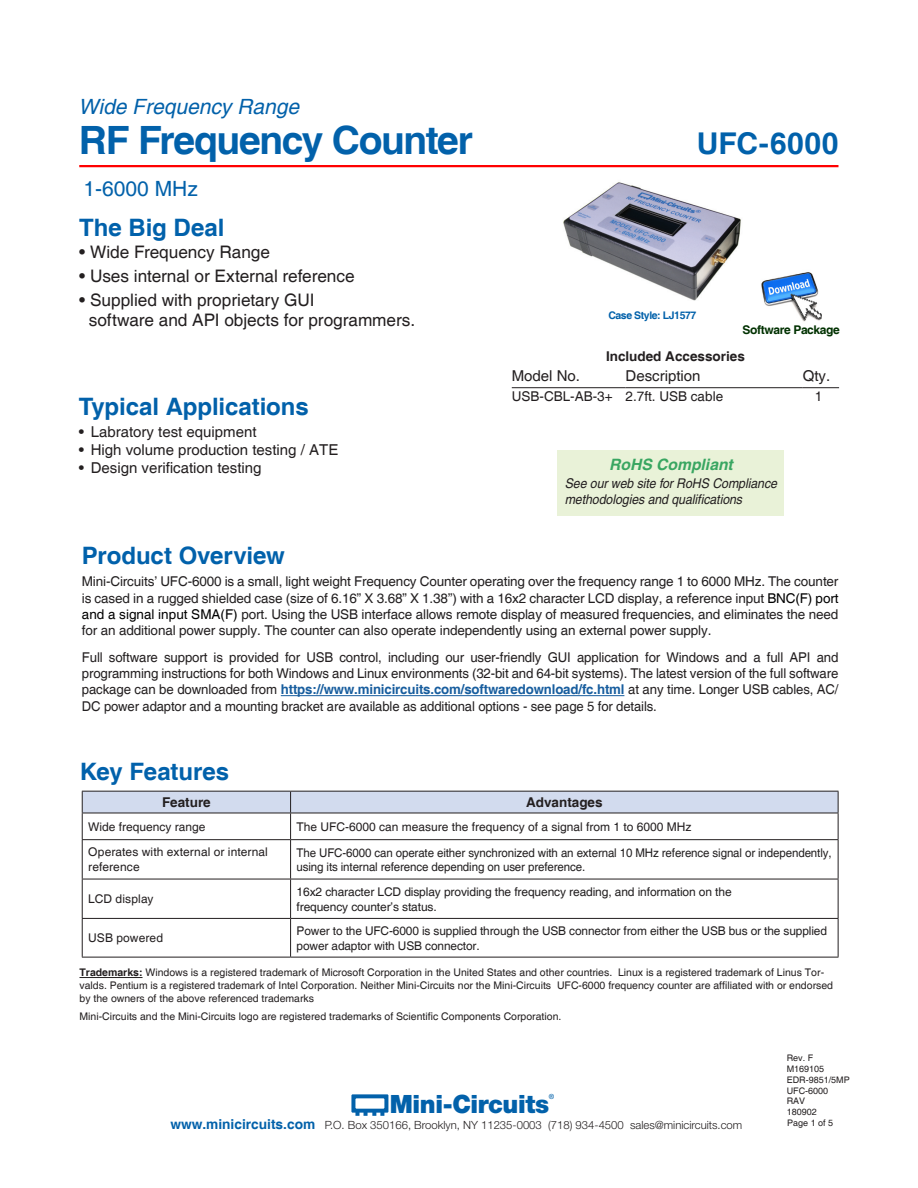
<style>
.page{position:relative;width:918px;height:1188px;background:#fff}
.page>*{position:absolute;margin:0;border:0;box-sizing:border-box;transform-origin:0 0}
.MAIN_HEADLINE{font:700 39px "Helvetica";letter-spacing:-.035em;color:#0261aa}
.MODEL_NUMBER{font:700 30px "Helvetica";letter-spacing:.015em;color:#0161ab}
.t1{font:900 25.2px "Helvetica Neue";letter-spacing:-.015em;color:#0261aa}
.section_head{font:700 24px "Helvetica";letter-spacing:-.005em;color:#0161ab}
.section_head-2{font:700 24px "Helvetica";letter-spacing:-.005em;color:#0261aa}
.t2{font:italic 21px "Helvetica";color:#0261aa}
.t3{font:21px "Helvetica";color:#0261aa}
.FEAT____APPL{font:17.25px "Helvetica";letter-spacing:-.005em;color:#231f20}
.t4{font:italic 700 15.6px "Helvetica";color:rgb(13 147 68/.8)}
.VCO-SPECS1{font:15px "Helvetica";color:#231f20}
.FEAT___APPL{font:13.5px/16.2px "Helvetica";letter-spacing:-.01em;color:#231f20;text-align:justify}
.FEAT___APPL-2{font:13.5px/16.2px "Helvetica";letter-spacing:-.01em;color:#221f20;text-align:justify}
.t5{font:italic 13.5px/16px "Helvetica";letter-spacing:-.005em;color:#231f20;scale:.92 1}
.t6{font:700 13.5px "Helvetica";color:#231f20}
.VCO-SPECS1-2{font:13.5px "Helvetica";color:#231f20}
.t7{font:12px/14.4px "Helvetica";letter-spacing:-.01em;color:#221f20}
.t8{font:12px/14.4px "Helvetica";letter-spacing:-.01em;color:#221f20;scale:.96 1}
.FEAT____APPL-2{font:12px/15px "Helvetica";color:#231f20}
.t9{font:700 12px "Helvetica";letter-spacing:-.03em;color:#003100}
.t10{font:300 11.25px "Helvetica Neue";color:#231f20}
.SECTIONS-HEAD{font:10.5px/12.6px "Helvetica";color:#231f20}
.t11{font:700 10.5px "Helvetica";letter-spacing:-.04em;color:#0261aa}
.t12{font:9px "Helvetica";color:#231f20}
.t13{font:500 7.05px "Helvetica Neue";color:#0261aa}
.s1{color:#000}
.s2{font-weight:700;color:#175d9e}
.s3{color:#221f20}
.s4{font-weight:700}
.s5{font-family:"Helvetica";font-weight:700;font-size:13.8px;color:#0261aa}
</style>
<div class="page">
<svg style="left:351px;top:1094px;width:37px;height:22px"></svg>
<hr style="left:79px;top:165px;width:759px;height:2px;background:#f00">
<img style="left:563px;top:182px;width:178px;height:118px">
<hr style="left:281px;top:695px;width:343px;height:1px;background:#175d9e">
<svg style="left:82px;top:791px;width:757px;height:48px"></svg>
<hr style="left:82px;top:839px;width:209px;height:1px;background:#231f20">
<hr style="left:82px;top:840px;width:1px;height:39px;background:#231f20">
<hr style="left:291px;top:839px;width:547px;height:1px;background:#231f20">
<hr style="left:290px;top:840px;width:1px;height:39px;background:#231f20">
<hr style="left:838px;top:840px;width:1px;height:39px;background:#231f20">
<hr style="left:82px;top:879px;width:209px;height:1px;background:#231f20">
<hr style="left:82px;top:879px;width:1px;height:39px;background:#231f20">
<hr style="left:291px;top:879px;width:547px;height:1px;background:#231f20">
<hr style="left:290px;top:879px;width:1px;height:39px;background:#231f20">
<hr style="left:838px;top:879px;width:1px;height:39px;background:#231f20">
<hr style="left:82px;top:918px;width:209px;height:1px;background:#231f20">
<hr style="left:82px;top:919px;width:1px;height:38px;background:#231f20">
<hr style="left:291px;top:918px;width:547px;height:1px;background:#231f20">
<hr style="left:290px;top:919px;width:1px;height:38px;background:#231f20">
<hr style="left:838px;top:919px;width:1px;height:38px;background:#231f20">
<hr style="left:82px;top:957px;width:209px;height:1px;background:#231f20">
<hr style="left:291px;top:957px;width:547px;height:1px;background:#231f20">
<hr style="left:80px;top:977px;width:63px;height:1px;background:#231f20">
<img style="left:761px;top:272px;width:61px;height:50px">
<div style="left:557px;top:450px;width:227px;height:66px;background:#e9f2d8"></div>
<hr style="left:512px;top:387px;width:114px;height:1px;background:#231f20">
<hr style="left:626px;top:387px;width:177px;height:1px;background:#231f20">
<hr style="left:803px;top:387px;width:36px;height:1px;background:#231f20">
<p class="t2" style="left:79px;top:94px;width:222px">Wide Frequency Range</p>
<p class="MAIN_HEADLINE" style="left:79px;top:117px;width:395px">RF Frequency Counter</p>
<p class="MODEL_NUMBER" style="left:697px;top:125px;width:143px">UFC-6000</p>
<p class="t3" style="left:84px;top:176px;width:116px">1-6000 MHz</p>
<p class="section_head" style="left:79px;top:213px;width:147px">The Big Deal</p>
<p class="FEAT____APPL" style="left:79px;top:242px;width:192px">• Wide Frequency Range</p>
<p class="FEAT____APPL" style="left:79px;top:266px;width:277px">• Uses internal or External reference</p>
<p class="FEAT____APPL" style="left:79px;top:290px;width:237px">• Supplied with proprietary GUI</p>
<p class="FEAT____APPL" style="left:89px;top:310px;width:328px">software and API objects for programmers.</p>
<p class="section_head-2" style="left:79px;top:392px;width:231px">Typical Applications</p>
<p class="VCO-SPECS1" style="left:79px;top:423px;width:179px">• Labratory test equipment</p>
<p class="VCO-SPECS1" style="left:79px;top:441px;width:261px">• High volume production testing / ATE</p>
<p class="VCO-SPECS1" style="left:79px;top:459px;width:184px">• Design verification testing</p>
<p class="t11" style="left:608px;top:309px;width:89px">Case Style: LJ1577</p>
<p class="t9" style="left:743px;top:322px;width:99px">Software Package</p>
<p class="t6" style="left:606px;top:348px;width:140px">Included Accessories</p>
<p class="VCO-SPECS1" style="left:512px;top:367px;width:70px">Model No.</p>
<p class="VCO-SPECS1" style="left:626px;top:367px;width:77px">Description</p>
<p class="VCO-SPECS1" style="left:803px;top:367px;width:29px">Qty.</p>
<p class="FEAT___APPL" style="left:512px;top:389px;width:102px">USB-CBL-AB-3+</p>
<p class="VCO-SPECS1-2" style="left:626px;top:388px;width:99px">2.7ft. USB cable</p>
<p class="VCO-SPECS1-2" style="left:815px;top:388px;width:9px">1</p>
<p class="t4" style="left:609px;top:455px;width:125px">RoHS Compliant</p>
<p class="t5" style="left:565px;top:476px;width:232px">See our web site for RoHS Compliance methodologies and qualifications</p>
<p class="section_head" style="left:82px;top:541px;width:205px">Product Overview</p>
<p class="FEAT___APPL-2" style="left:82px;top:574px;width:758px">Mini-Circuits’ UFC-6000 is a small, light weight Frequency Counter operating over the frequency range 1 to 6000 MHz. The counter is cased in a rugged shielded case (size of 6.16” X 3.68” X 1.38”) with a 16x2 character LCD display, a reference input <span class="s1">BNC(F) port and a signal input SMA(F)</span> port. Using the USB interface allows remote display of measured frequencies, and eliminates the need for an additional power supply. The counter can also operate independently using an external power supply.</p>
<p class="FEAT___APPL" style="left:82px;top:650px;width:758px">Full software support is provided for USB control, including our user-friendly GUI application for Windows and a full API and</p>
<p class="FEAT___APPL" style="left:82px;top:666px;width:758px">programming instructions for both Windows and Linux environments (32-bit and 64-bit systems). The latest version of the full software package can be downloaded from <span class="s2">https://www.minicircuits.com/softwaredownload/fc.html</span> at any time<span class="s3">. Longer USB cables, AC/ DC power adaptor and a mounting bracket are available as additional options - see page 5 for details.</span></p>
<p class="section_head" style="left:80px;top:757px;width:151px">Key Features</p>
<p class="t6" style="left:162px;top:794px;width:50px">Feature</p>
<p class="t6" style="left:526px;top:794px;width:78px">Advantages</p>
<p class="FEAT____APPL-2" style="left:88px;top:819px;width:119px">Wide frequency range</p>
<p class="FEAT____APPL-2" style="left:297px;top:820px;width:396px">The UFC-6000 can measure the frequency of a signal from 1 to 6000 MHz</p>
<p class="FEAT____APPL-2" style="left:88px;top:845px;width:181px">Operates with external or internal reference</p>
<p class="t8" style="left:297px;top:846px;width:559px">The UFC-6000 can operate either synchronized with an external 10 MHz reference signal or independently, using its internal reference depending on user preference.</p>
<p class="FEAT____APPL-2" style="left:88px;top:892px;width:67px">LCD display</p>
<p class="t7" style="left:297px;top:885px;width:437px">16x2 character LCD display providing the frequency reading, and information on the</p>
<p class="t7" style="left:297px;top:900px;width:142px">frequency counter’s status.</p>
<p class="FEAT____APPL-2" style="left:88px;top:931px;width:76px">USB powered</p>
<p class="t7" style="left:297px;top:924px;width:532px">Power to the UFC-6000 is supplied through the USB connector from either the USB bus or the supplied power adaptor with USB connector.</p>
<p class="SECTIONS-HEAD" style="left:80px;top:967px;width:755px"><span class="s4">Trademarks:</span> Windows is a registered trademark of Microsoft Corporation in the United States and other countries. Linux is a registered trademark of Linus Tor&shy;valds. Pentium is a registered trademark of Intel Corporation. Neither Mini-Circuits nor the Mini-Circuits UFC-6000 frequency counter are affiliated with or endorsed by the owners of the above referenced trademarks</p>
<p class="SECTIONS-HEAD" style="left:80px;top:1010px;width:483px">Mini-Circuits and the Mini-Circuits logo are registered trademarks of Scientific Components Corporation.</p>
<h3 class="t1" style="left:390px;top:1089px;width:161px">Mini-Circuits</h3>
<p class="t13" style="left:549px;top:1093px;width:7px">®</p>
<p class="t10" style="left:170px;top:1118px;width:574px"><span class="s5">www.minicircuits.com</span> P.O. Box 350166, Brooklyn, NY 11235-0003 (718) 934-4500 sales@minicircuits.com</p>
<p class="t12" style="left:787px;top:1053px;width:28px">Rev. F</p>
<p class="t12" style="left:787px;top:1064px;width:39px">M169105</p>
<p class="t12" style="left:787px;top:1074px;width:65px">EDR-9851/5MP</p>
<p class="t12" style="left:787px;top:1085px;width:43px">UFC-6000</p>
<p class="t12" style="left:787px;top:1096px;width:20px">RAV</p>
<p class="t12" style="left:787px;top:1107px;width:32px">180902</p>
<p class="t12" style="left:787px;top:1117px;width:48px">Page 1 of 5</p>
</div>
